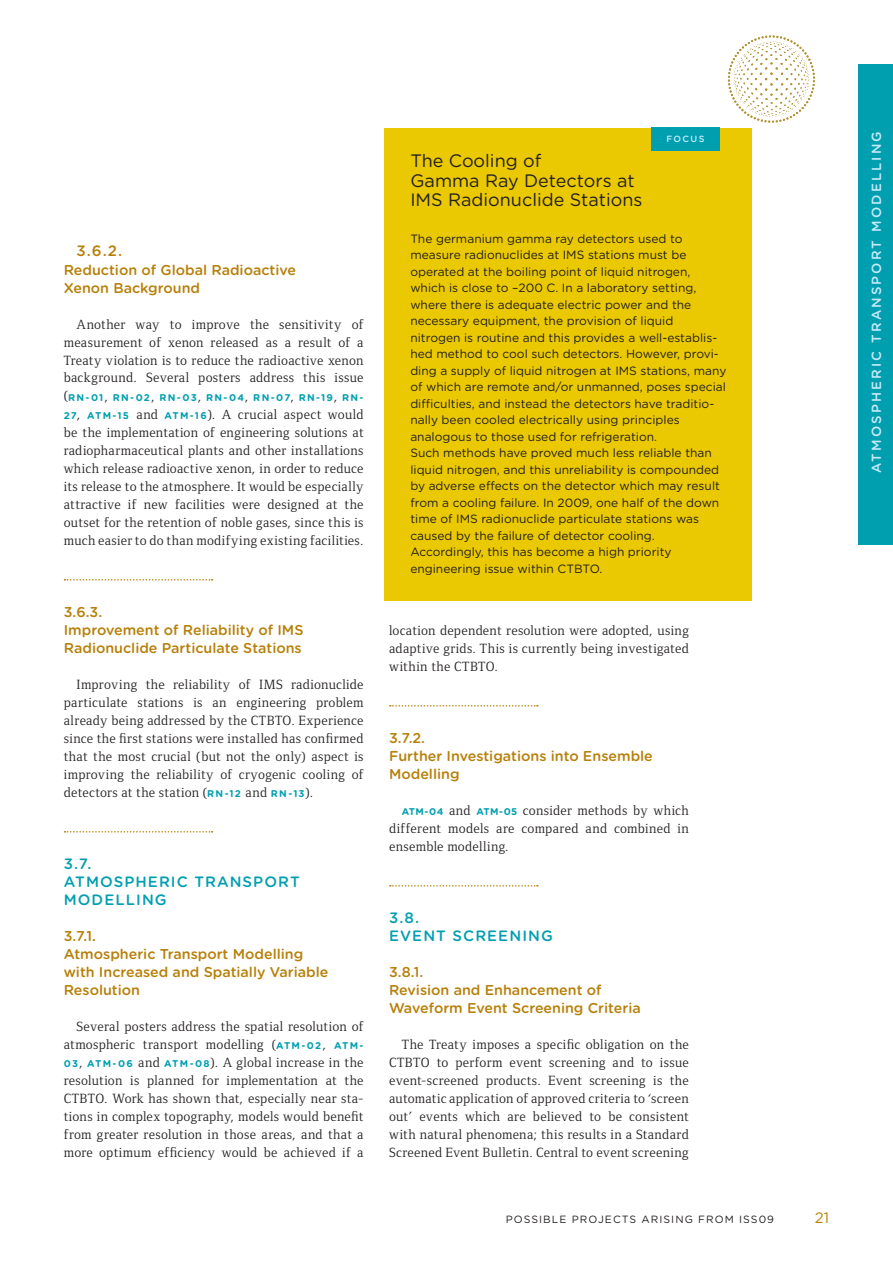
<style>
.page{position:relative;width:893px;height:1263px;background:#fff}
.page>*{position:absolute;margin:0;border:0;box-sizing:border-box;transform-origin:0 0}
.t1{font:18px/19.5px "Gotham Rounded";color:#231f20}
.t2{font:500 15px/18px "Gotham Rounded";letter-spacing:.07em;color:#009fb0}
.t3{font:500 15px "Gotham Rounded";color:#b77f08}
.t4{font:15px "Gotham Rounded";color:#b77f08}
.t5{font:500 14.25px/18px "Gotham Rounded";color:#b77f08}
.t6{font:13.8px/18px "Foundry Form Serif";letter-spacing:.025em;color:#231f20;text-align:justify}
.t7{font:500 13.35px "Gotham Rounded";letter-spacing:.165em;color:#c6eafa}
.t8{font:12px/16.5px "Gotham Rounded";color:#231f20}
.t9{font:10.5px "Gotham Rounded";letter-spacing:.1em;color:#231f20}
.t10{font:700 9.75px/18px "Gotham Rounded";letter-spacing:.115em;color:#009fb0}
.t11{font:500 9px "Gotham Rounded";color:#c6eafa}
.s1{font-family:"Foundry Form Serif";font-weight:400;font-size:13.8px;color:#231f20}
.s2{font-family:"Gotham Rounded";font-weight:700;font-size:9.75px;color:#009fb0}
</style>
<div class="page">
<svg style="left:728px;top:35px;width:87px;height:88px"></svg>
<div style="left:859px;top:64px;width:34px;height:480px;background:#009fb0"></div>
<svg style="left:65px;top:579px;width:148px;height:1px"></svg>
<svg style="left:65px;top:831px;width:148px;height:1px"></svg>
<svg style="left:390px;top:705px;width:148px;height:1px"></svg>
<svg style="left:390px;top:885px;width:148px;height:1px"></svg>
<div style="left:385px;top:128px;width:367px;height:472px;background:#eac802"></div>
<div style="left:651px;top:128px;width:68px;height:23px;background:#009fb0"></div>
<p class="t3" style="left:77px;top:240px;width:47px">3.6.2.</p>
<p class="t5" style="left:64px;top:260px;width:234px">Reduction of Global Radioactive<br>Xenon Background</p>
<p class="t6" style="left:64px;top:315px;width:301px;text-indent:13px">Another way to improve the sensitivity of measurement of xenon released as a result of a Treaty violation is to reduce the radioactive xenon background. Several posters address this issue</p>
<p class="t10" style="left:64px;top:388px;width:301px"><span class="s1">(</span>RN-01<span class="s1">,</span> RN-02<span class="s1">,</span> RN-03<span class="s1">,</span> RN-04<span class="s1">,</span> RN-07<span class="s1">,</span> RN-19<span class="s1">,</span> RN-<br>27<span class="s1">,</span> ATM</p>
<p class="t6" style="left:64px;top:405px;width:301px;text-indent:126px"><span class="s2">-16</span>). A crucial aspect would be the implementation of engineering solutions at radiopharmaceutical plants and other installations which release radioactive xenon, in order to reduce its release to the atmosphere. It would be especially attractive if new facilities were designed at the outset for the retention of noble gases, since this is much easier to do than modifying existing facilities.</p>
<p class="t10" style="left:113px;top:406px;width:61px">-15 <span class="s1">and</span> ATM</p>
<p class="t5" style="left:64px;top:602px;width:240px">3.6.3.<br>Improvement of Reliability of IMS<br>Radionuclide Particulate Stations</p>
<p class="t6" style="left:64px;top:675px;width:301px;text-indent:13px">Improving the reliability of IMS radionuclide particulate stations is an engineering problem already being addressed by the CTBTO. Experience since the first stations were installed has confirmed that the most crucial (but not the only) aspect is improving the reliability of cryogenic cooling of detectors at the station (<span class="s2">RN -12</span> and <span class="s2">RN -13</span>).</p>
<p class="t2" style="left:64px;top:854px;width:29px">3.7.<br>Atmo</p>
<p class="t2" style="left:64px;top:872px;width:234px;text-indent:50px">spheric Transport<br>Modelling</p>
<p class="t5" style="left:64px;top:926px;width:266px">3.7.1.<br>Atmospheric Transport Modelling with Increased and Spatially Variable<br>Resolution</p>
<p class="t6" style="left:64px;top:1017px;width:301px;text-indent:13px">Several posters address the spatial resolution of atmospheric transport modelling (<span class="s2">ATM</span></p>
<p class="t10" style="left:301px;top:1036px;width:42px">-02<span class="s1">,</span> ATM</p>
<p class="t10" style="left:360px;top:1036px;width:5px">-</p>
<p class="t6" style="left:64px;top:1053px;width:301px;text-indent:126px"><span class="s2">- 08</span>). A global increase in the resolution is planned for implementation at the CTBTO. Work has shown that, especially near sta&shy;tions in complex topography, models would benefit from greater resolution in those areas, and that a more optimum efficiency would be achieved if a</p>
<p class="t10" style="left:64px;top:1054px;width:33px">03<span class="s1">,</span> ATM</p>
<p class="t10" style="left:113px;top:1054px;width:61px">-06 <span class="s1">and</span> ATM</p>
<p class="t11" style="left:666px;top:133px;width:9px">foc</p>
<p class="t11" style="left:691px;top:133px;width:15px">us</p>
<h1 class="t1" style="left:410px;top:151px;width:226px">The Cooling of<br>Gamma Ray Detectors at<br>IMS</h1>
<h1 class="t1" style="left:448px;top:190px;width:196px">Radionuclide Stations</h1>
<p class="t8" style="left:410px;top:229px;width:274px">The germanium gamma ray detectors used to measure radionuclides at IMS</p>
<p class="t8" style="left:410px;top:246px;width:310px;text-indent:178px">stations must be operated at the boiling point of liquid nitrogen, which is close to –200 C. I n a laboratory setting, where there is adequate electric power and the necessary equipment, the provision of liquid nitrogen is routine and this provides a well-establis&shy;hed method to cool such detectors. H owever, provi&shy;ding a supply of liquid nitrogen at IMS</p>
<p class="t8" style="left:410px;top:361px;width:318px;text-indent:230px">stations, many of which are remote and/or unmanned, poses special difficulties, and instead the detectors have traditio&shy;nally been cooled electrically using principles analogous to those used for refrigeration.<br>Such methods have proved much less reliable than liquid nitrogen, and this unreliability is compounded by adverse effects on the detector which may result from a cooling failure. I n 2009, one half of the down time of IMS</p>
<p class="t8" style="left:410px;top:510px;width:290px;text-indent:71px">radionuclide particulate stations was caused by the failure of detector cooling.<br>Accordingly, this has become a high priority engineering issue within CTBTO</p>
<p class="t8" style="left:599px;top:559px;width:4px">.</p>
<p class="t6" style="left:389px;top:621px;width:301px">location dependent resolution were adopted, using adaptive grids. This is currently being investigated within the CTBTO.</p>
<p class="t5" style="left:389px;top:728px;width:265px">3.7.2.<br>Further Investigations into Ensemble<br>Modelling</p>
<p class="t10" style="left:402px;top:802px;width:9px">ATM</p>
<p class="t10" style="left:425px;top:802px;width:60px">-04 <span class="s1">and</span> ATM</p>
<p class="t6" style="left:389px;top:801px;width:301px;text-indent:110px"><span class="s2">-05</span> consider methods by which different models are compared and combined in ensemble modelling.</p>
<p class="t2" style="left:389px;top:908px;width:31px">3.8.<br>Event</p>
<p class="t2" style="left:453px;top:926px;width:46px">Screenin</p>
<p class="t2" style="left:541px;top:926px;width:13px">g</p>
<p class="t5" style="left:389px;top:962px;width:253px">3.8.1.<br>Revision and Enhancement of<br>Waveform Event Screening Criteria</p>
<p class="t6" style="left:389px;top:1035px;width:301px;text-indent:13px">The Treaty imposes a specific obligation on the CTBTO to perform event screening and to issue event-screened products. Event screening is the automatic application of approved criteria to ‘screen out’ events which are believed to be consistent with natural phenomena; this results in a Standard Screened Event Bulletin. Central to event screening</p>
<p class="t9" style="left:506px;top:1212px;width:240px">Possible Projects arising from ISS</p>
<p class="t9" style="left:759px;top:1212px;width:17px">09</p>
<p class="t4" style="left:815px;top:1207px;width:16px">21</p>
<p class="t7" style="left:867px;top:473px;width:343px;rotate:-90deg">Atmospheric Tran sport Modelling</p>
</div>
